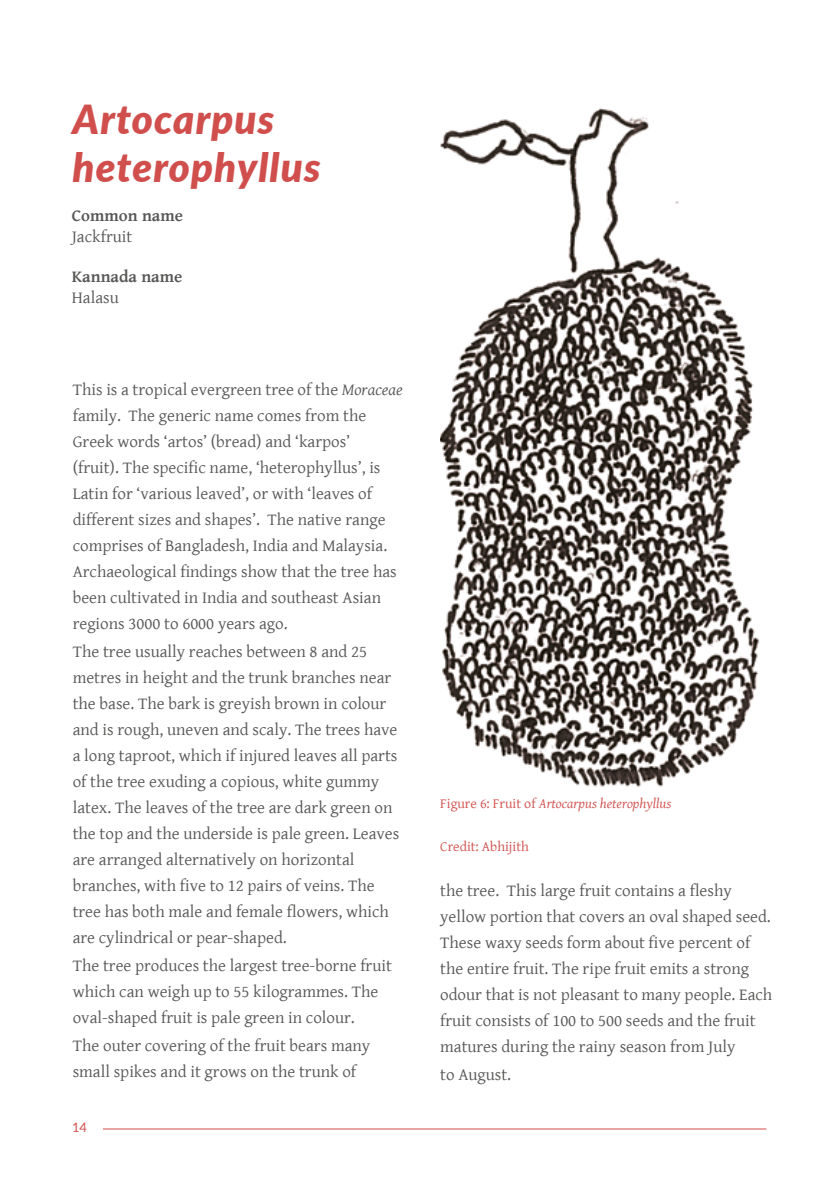
<style>
.page{position:relative;width:840px;height:1191px;background:#fff}
.page>*{position:absolute;margin:0;border:0;box-sizing:border-box;transform-origin:0 0}
.t1{font:italic 900 40px/48px "Lato";letter-spacing:.03em;color:#d04f4d}
.t2{font:17px/26px "Gentium Basic";color:#575756}
.t3{font:700 17px "Gentium Basic";color:#575756}
.t4{font:italic 14px "Gentium Basic";color:#d04f4d}
.t5{font:14px "Gentium Basic";color:#d04f4d}
.t6{font:13px "Lato";color:#d04f4d}
.s1{font-style:italic}
.s2{font-style:normal}
</style>
<div class="page">
<hr style="left:103px;top:1128px;width:663px;height:1px;background:#d04f4d">
<img style="left:440px;top:108px;width:320px;height:679px">
<h1 class="t1" style="left:72px;top:94px;width:249px">Artocarpus heterophyllus</h1>
<p class="t3" style="left:72px;top:203px;width:113px">Common name</p>
<p class="t2" style="left:72px;top:222px;width:62px">Jackfruit</p>
<p class="t3" style="left:72px;top:264px;width:112px">Kannada name</p>
<p class="t2" style="left:72px;top:284px;width:48px">Halasu</p>
<p class="t2" style="left:73px;top:376px;width:331px">This is a tropical evergreen tree of the <span class="s1">Moraceae </span>family. The generic name comes from the Greek words ‘artos’ (bread) and ‘karpos’<br>(fruit). The specific name, ‘heterophyllus’, is Latin for ‘various leaved’, or with ‘leaves of different sizes and shapes’. The native range comprises of Bangladesh, India and Malaysia.<br>Archaeological findings show that the tree has been cultivated in India and southeast Asian regions 3000 to 6000 years ago.</p>
<p class="t2" style="left:73px;top:638px;width:328px">The tree usually reaches between 8 and 25 metres in height and the trunk branches near the base. The bark is greyish brown in colour and is rough, uneven and scaly. The trees have a long taproot, which if injured leaves all parts of the tree exuding a copious, white gummy latex. The leaves of the tree are dark green on the top and the underside is pale green. Leaves are arranged alternatively on horizontal branches, with five to 12 pairs of veins. The tree has both male and female flowers, which are cylindrical or pear-shaped.</p>
<p class="t2" style="left:73px;top:952px;width:320px">The tree produces the largest tree-borne fruit which can weigh up to 55 kilogrammes. The oval-shaped fruit is pale green in colour.</p>
<p class="t2" style="left:73px;top:1032px;width:299px">The outer covering of the fruit bears many small spikes and it grows on the trunk of</p>
<p class="t6" style="left:72px;top:1117px;width:17px">14</p>
<p class="t4" style="left:440px;top:793px;width:232px"><span class="s2">Figure 6: Fruit of</span> Artocarpus heterophyllus</p>
<p class="t5" style="left:440px;top:836px;width:90px">Credit: Abhijith</p>
<p class="t2" style="left:440px;top:877px;width:333px">the tree. This large fruit contains a fleshy yellow portion that covers an oval shaped seed.<br>These waxy seeds form about five percent of the entire fruit. The ripe fruit emits a strong odour that is not pleasant to many people. Each fruit consists of 100 to 500 seeds and the fruit matures during the rainy season from July</p>
<p class="t2" style="left:440px;top:1061px;width:72px">to August.</p>
</div>
